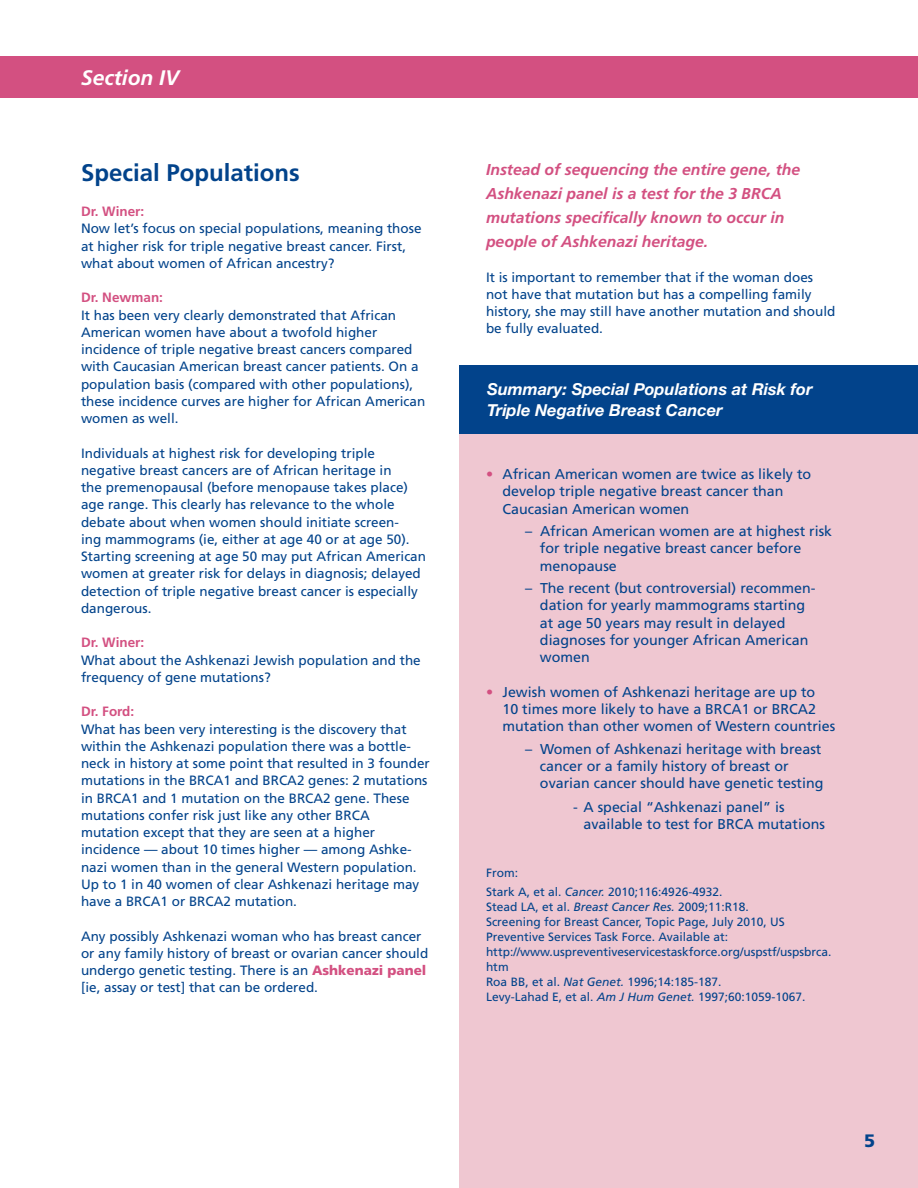
<style>
.page{position:relative;width:918px;height:1188px;background:#fff}
.page>*{position:absolute;margin:0;border:0;box-sizing:border-box;transform-origin:0 0}
.t1{font:700 24px "Frutiger";color:#02438b}
.t2{font:italic 700 21px "Frutiger";color:#fff}
.t3{font:900 18px "Frutiger";color:#02438b}
.t4{font:italic 700 16.5px/21px "Helvetica Neue LT Std";color:#fff}
.t5{font:italic 700 15.75px/24px "Frutiger";color:#d35081}
.t6{font:14.25px/17.2px "Frutiger";color:#02438b}
.t7{font:13.5px/17.2px "Frutiger";color:#02438b}
.t8{font:700 13.5px "Frutiger";color:#d35081}
.t9{font:12px/15px "Frutiger";color:#02438b}
.s1{font-weight:900;color:#d35081}
.s2{color:#d35081}
.s3{font-style:italic}
</style>
<div class="page">
<div style="left:0;top:56px;width:918px;height:42px;background:#d35081"></div>
<div style="left:459px;top:366px;width:459px;height:68px;background:#02438b"></div>
<div style="left:459px;top:434px;width:459px;height:754px;background:#efc7d1"></div>
<p class="t2" style="left:81px;top:66px;width:100px">Section IV</p>
<p class="t1" style="left:81px;top:159px;width:220px">Special Populations</p>
<p class="t8" style="left:81px;top:204px;width:65px">Dr. Winer:</p>
<p class="t7" style="left:81px;top:220px;width:342px">Now let’s focus on special populations, meaning those at higher risk for triple negative breast cancer. First, what about women of African ancestry?</p>
<p class="t8" style="left:81px;top:290px;width:84px">Dr. Newman:</p>
<p class="t7" style="left:81px;top:306px;width:317px">It has been very clearly demonstrated that African<br>American women have about a twofold higher</p>
<p class="t7" style="left:81px;top:341px;width:346px">incidence of triple negative breast cancers compared with Caucasian American breast cancer patients. On a population basis (compared with other populations), these incidence curves are higher for African American women as well.</p>
<p class="t7" style="left:81px;top:444px;width:296px">Individuals at highest risk for developing triple</p>
<p class="t7" style="left:81px;top:462px;width:312px">negative breast cancers are of African heritage in</p>
<p class="t7" style="left:81px;top:479px;width:347px">the premenopausal (before menopause takes place) age range. This clearly has relevance to the whole debate about when women should initiate screen-<br>ing mammograms (ie, either at age 40 or at age 50).<br>Starting screening at age 50 may put African American women at greater risk for delays in diagnosis; delayed</p>
<p class="t7" style="left:81px;top:582px;width:338px">detection of triple negative breast cancer is especially dangerous.</p>
<p class="t8" style="left:81px;top:635px;width:65px">Dr. Winer:</p>
<p class="t7" style="left:81px;top:651px;width:341px">What about the Ashkenazi Jewish population and the frequency of gene mutations?</p>
<p class="t8" style="left:81px;top:704px;width:55px">Dr. Ford:</p>
<p class="t7" style="left:81px;top:720px;width:350px">What has been very interesting is the discovery that within the Ashkenazi population there was a bottle&shy;neck in history at some point that resulted in 3 founder mutations in the BRCA1 and BRCA2 genes: 2 mutations in BRCA1 and 1 mutation on the BRCA2 gene. These mutations confer risk just like any other BRCA</p>
<p class="t7" style="left:81px;top:824px;width:296px">mutation except that they are seen at a higher</p>
<p class="t7" style="left:81px;top:841px;width:340px">incidence — about 10 times higher — among Ashke&shy;nazi women than in the general Western population.<br>Up to 1 in 40 women of clear Ashkenazi heritage may have a BRCA1 or BRCA2 mutation.</p>
<p class="t7" style="left:81px;top:927px;width:349px">Any possibly Ashkenazi woman who has breast cancer or any family history of breast or ovarian cancer should undergo genetic testing. There is an <span class="s1">Ashkenazi panel </span>[ie, assay or test] that can be ordered.</p>
<p class="t5" style="left:486px;top:158px;width:316px">Instead of sequencing the entire gene, the<br>Ashkenazi panel is a test for the 3 BRCA</p>
<p class="t5" style="left:486px;top:206px;width:300px">mutations specifically known to occur in people of Ashkenazi heritage.</p>
<p class="t7" style="left:486px;top:268px;width:351px">It is important to remember that if the woman does not have that mutation but has a compelling family history, she may still have another mutation and should be fully evaluated.</p>
<p class="t4" style="left:487px;top:379px;width:327px">Summary: Special Populations at Risk for<br>Triple Negative Breast Cancer</p>
<p class="t6" style="left:503px;top:466px;width:310px;text-indent:-17px"><span class="s2">•</span> African American women are twice as likely to develop triple negative breast cancer than</p>
<p class="t6" style="left:503px;top:500px;width:188px">Caucasian American women</p>
<p class="t6" style="left:540px;top:523px;width:294px;text-indent:-15px">– African American women are at highest risk for triple negative breast cancer before menopause</p>
<p class="t6" style="left:525px;top:580px;width:292px;text-align:center">– The recent (but controversial) recommen&shy;dation for yearly mammograms starting</p>
<p class="t6" style="left:540px;top:614px;width:247px">at age 50 years may result in delayed</p>
<p class="t6" style="left:540px;top:631px;width:270px">diagnoses for younger African American women</p>
<p class="t6" style="left:503px;top:683px;width:334px;text-indent:-17px"><span class="s2">•</span> Jewish women of Ashkenazi heritage are up to<br>10 times more likely to have a BRCA1 or BRCA2 mutation than other women of Western countries</p>
<p class="t6" style="left:540px;top:740px;width:283px;text-indent:-15px">– Women of Ashkenazi heritage with breast cancer or a family history of breast or</p>
<p class="t6" style="left:540px;top:775px;width:285px">ovarian cancer should have genetic testing</p>
<p class="t6" style="left:573px;top:799px;width:213px">- A special “Ashkenazi panel” is</p>
<p class="t6" style="left:583px;top:816px;width:243px">available to test for BRCA mutations</p>
<p class="t9" style="left:486px;top:865px;width:34px">From:</p>
<p class="t9" style="left:486px;top:885px;width:238px">Stark A, et al. <span class="s3">Cancer.</span> 2010;116:4926-4932.</p>
<p class="t9" style="left:486px;top:900px;width:264px">Stead LA, et al. <span class="s3">Breast Cancer Res.</span> 2009;11:R18.</p>
<p class="t9" style="left:486px;top:915px;width:300px">Screening for Breast Cancer, Topic Page, July 2010, US</p>
<p class="t9" style="left:486px;top:930px;width:244px">Preventive Services Task Force. Available at:</p>
<p class="t9" style="left:486px;top:945px;width:347px">http://www.uspreventiveservicestaskforce.org/uspstf/uspsbrca. htm</p>
<p class="t9" style="left:486px;top:975px;width:237px">Roa BB, et al. <span class="s3">Nat Genet.</span> 1996;14:185-187.</p>
<p class="t9" style="left:486px;top:990px;width:321px">Levy-Lahad E, et al. <span class="s3">Am J Hum Genet.</span> 1997;60:1059-1067.</p>
<p class="t3" style="left:864px;top:1130px;width:13px">5</p>
</div>
